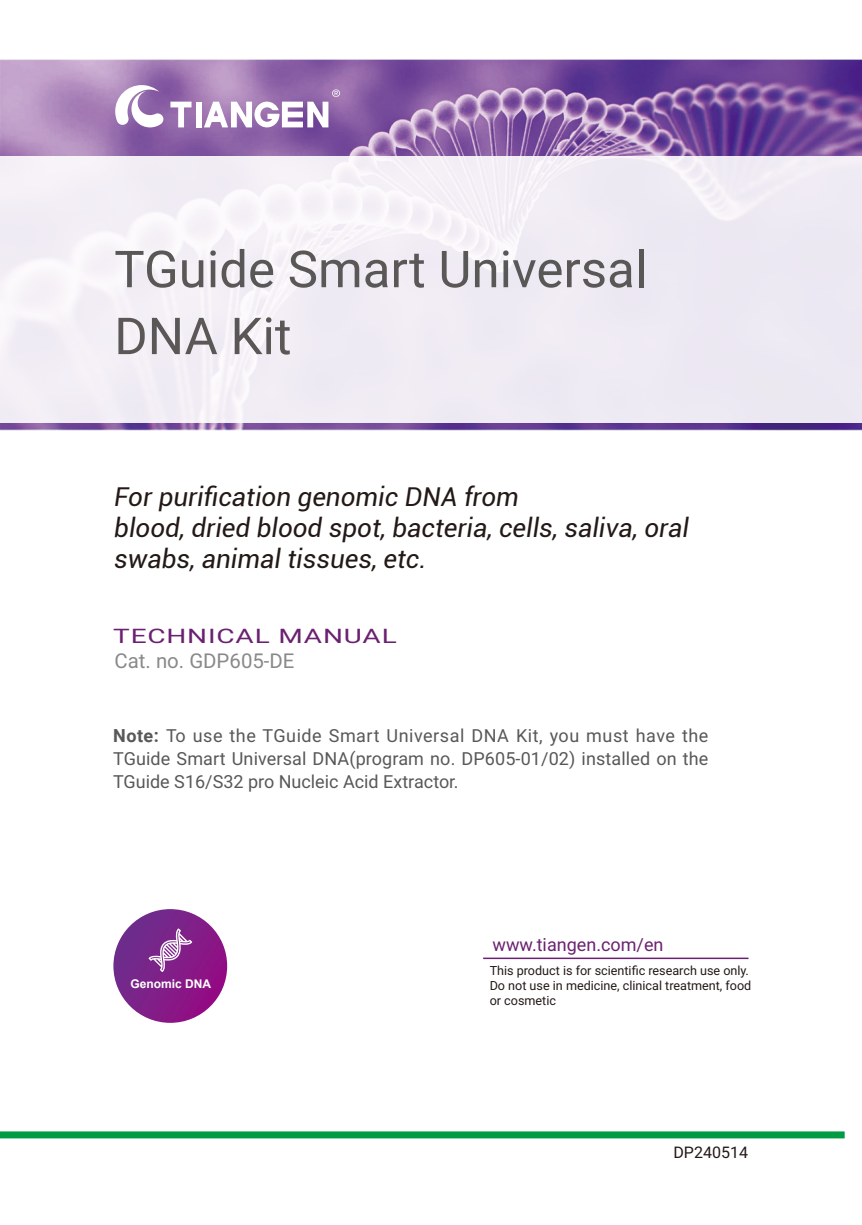
<style>
.page{position:relative;width:862px;height:1225px;background:#fff}
.page>*{position:absolute;margin:0;border:0;box-sizing:border-box;transform-origin:0 0}
.t1{font:51px "Roboto";color:#595857}
.t2{font:italic 26px "Roboto";color:#231916}
.t3{font:20.4px "Roboto";color:#898989}
.t4{font:20px "Roboto";letter-spacing:.03em;color:#6b2171;scale:1.4 1}
.t5{font:18px/23px "Roboto";color:#595857;text-align:justify}
.t6{font:18px "Roboto";color:#6b2171}
.正文3{font:16px "Roboto";color:#231916}
.t7{font:12.6px/15.2px "Roboto";color:#231916}
.小标题{font:700 12px "Arial";color:#fff}
.s1{font-weight:700}
</style>
<div class="page">
<div style="left:113px;top:909px;width:114px;height:113px;background:linear-gradient(to right,#71318e,#920d83);border-radius:57px"></div>
<svg style="left:149px;top:928px;width:43px;height:44px;background:#9850a1"></svg>
<img style="left:0;top:59px;width:862px;height:372px">
<div style="left:0;top:156px;width:861px;height:266px;background:#f0ecf4"></div>
<hr style="left:483px;top:957px;width:265px;height:2px;background:#6b2171">
<div style="left:0;top:1131px;width:844px;height:7px;background:#094"></div>
<svg style="left:115px;top:85px;width:48px;height:42px"></svg>
<div style="left:196px;top:102px;width:5px;height:25px;background:#fff"></div>
<svg style="left:170px;top:102px;width:21px;height:25px"></svg>
<svg style="left:204px;top:89px;width:136px;height:38px"></svg>
<p class="t1" style="left:114px;top:233px;width:534px">TGuide Smart Universal</p>
<p class="t1" style="left:114px;top:300px;width:179px">DNA Kit</p>
<p class="t2" style="left:114px;top:478px;width:406px">For purification genomic DNA from</p>
<p class="t2" style="left:114px;top:509px;width:576px">blood, dried blood spot, bacteria, cells, saliva, oral</p>
<p class="t2" style="left:114px;top:540px;width:314px">swabs, animal tissues, etc.</p>
<p class="t4" style="left:113px;top:622px;width:204px">TECHNICAL MANUAL</p>
<p class="t3" style="left:114px;top:646px;width:181px">Cat. no. GDP605-DE</p>
<p class="t5" style="left:113px;top:723px;width:597px"><span class="s1">Note:</span> To use the TGuide Smart Universal DNA Kit, you must have the TGuide Smart Universal DNA(program no. DP605-01/02) installed on the TGuide S16/S32 pro Nucleic Acid Extractor.</p>
<p class="小标题" style="left:130px;top:975px;width:82px">Genomic DNA</p>
<p class="t6" style="left:492px;top:932px;width:172px">www.tiangen.com/en</p>
<p class="t7" style="left:490px;top:962px;width:261px">This product is for scientific research use only.</p>
<p class="t7" style="left:490px;top:977px;width:263px">Do not use in medicine, clinical treatment, food or cosmetic</p>
<p class="正文3" style="left:673px;top:1141px;width:76px">DP240514</p>
</div>
